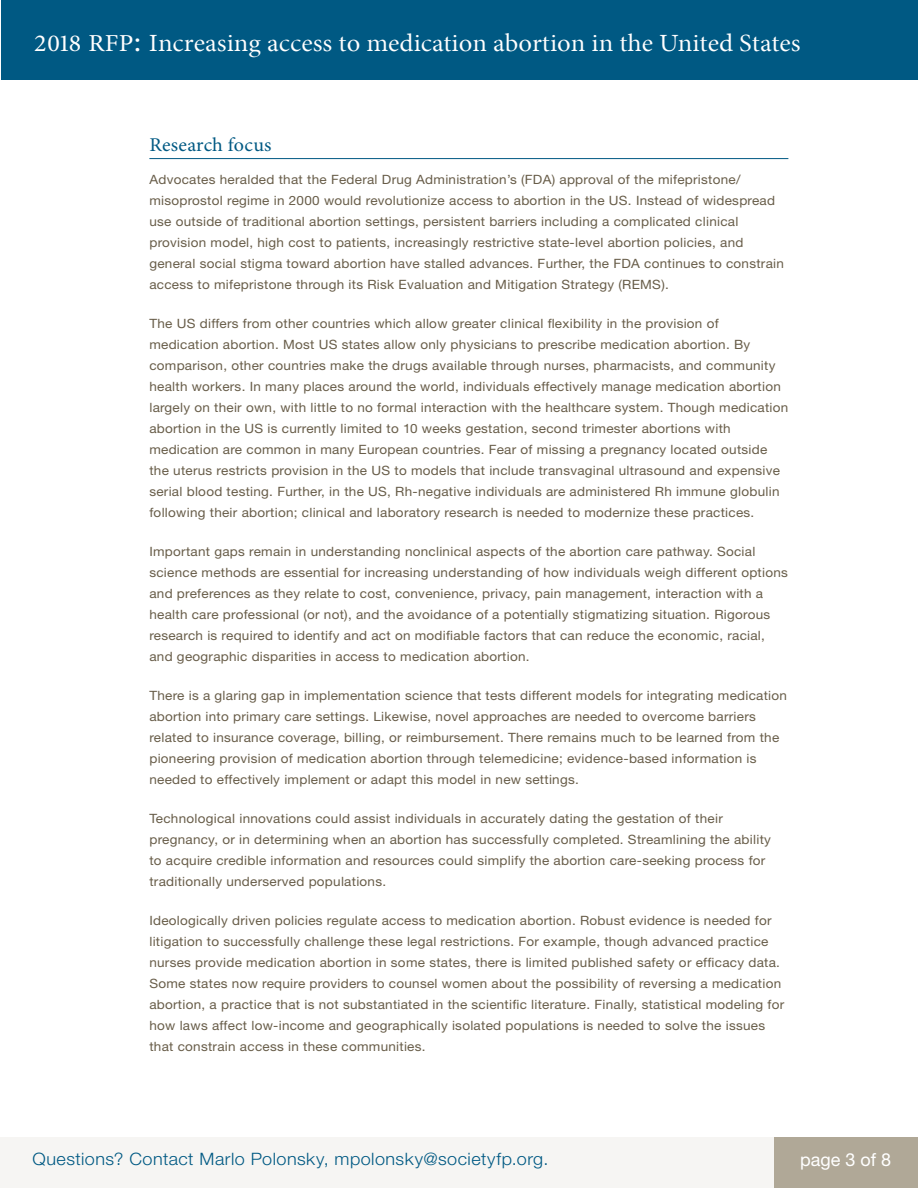
<style>
.page{position:relative;width:918px;height:1188px;background:#fff}
.page>*{position:absolute;margin:0;border:0;box-sizing:border-box;transform-origin:0 0}
.t1{font:300 25.05px "Minion Pro";color:#fff;scale:1.06 1}
.subhead{font:19.5px "Minion Pro";letter-spacing:.01em;color:#005983}
.t2{font:18px "Helvetica Neue";color:#fff}
.t3{font:300 17.1px "Helvetica Neue";letter-spacing:.025em;color:#005983;scale:1.05 1}
.text_2{font:12.9px/21px "Helvetica Neue";letter-spacing:.02em;color:#685d49;scale:1.05 1}
.text{font:12.9px/21px "Helvetica Neue";letter-spacing:.02em;color:#685d49;scale:1.05 1}
.s1{font-weight:400;font-size:24.45px}
.s2{font-weight:400;font-size:30.75px}
</style>
<div class="page">
<div style="left:1px;top:0;width:917px;height:79px;background:#005983"></div>
<hr style="left:149px;top:158px;width:639px;height:1px;background:#005983">
<div style="left:0;top:1138px;width:774px;height:50px;background:#f6f5f3"></div>
<div style="left:774px;top:1138px;width:144px;height:50px;background:#b0a897"></div>
<h1 class="t1" style="left:34px;top:26px;width:724px"><span class="s1">2018 RFP</span><span class="s2">:</span> Increasing access to medication abortion in the United States</h1>
<p class="subhead" style="left:149px;top:132px;width:124px">Research focus</p>
<p class="text" style="left:149px;top:169px;width:606px">Advocates heralded that the Federal Drug Administration’s (FDA) approval of the mifepristone/ misoprostol regime in 2000 would revolutionize access to abortion in the US. Instead of widespread use outside of traditional abortion settings, persistent barriers including a complicated clinical provision model, high cost to patients, increasingly restrictive state-level abortion policies, and general social stigma toward abortion have stalled advances. Further, the FDA continues to constrain access to mifepristone through its Risk Evaluation and Mitigation Strategy (REMS).</p>
<p class="text_2" style="left:149px;top:313px;width:610px">The US differs from other countries which allow greater clinical flexibility in the provision of medication abortion. Most US states allow only physicians to prescribe medication abortion. By comparison, other countries make the drugs available through nurses, pharmacists, and community health workers. In many places around the world, individuals effectively manage medication abortion largely on their own, with little to no formal interaction with the healthcare system. Though medication abortion in the US is currently limited to 10 weeks gestation, second trimester abortions with medication are common in many European countries. Fear of missing a pregnancy located outside the uterus restricts provision in the US to models that include transvaginal ultrasound and expensive serial blood testing. Further, in the US, Rh-negative individuals are administered Rh immune globulin following their abortion; clinical and laboratory research is needed to modernize these practices.</p>
<p class="text_2" style="left:149px;top:541px;width:610px">Important gaps remain in understanding nonclinical aspects of the abortion care pathway. Social science methods are essential for increasing understanding of how individuals weigh different options and preferences as they relate to cost, convenience, privacy, pain management, interaction with a health care professional (or not), and the avoidance of a potentially stigmatizing situation. Rigorous research is required to identify and act on modifiable factors that can reduce the economic, racial, and geographic disparities in access to medication abortion.</p>
<p class="text_2" style="left:149px;top:685px;width:609px">There is a glaring gap in implementation science that tests different models for integrating medication abortion into primary care settings. Likewise, novel approaches are needed to overcome barriers related to insurance coverage, billing, or reimbursement. There remains much to be learned from the pioneering provision of medication abortion through telemedicine; evidence-based information is needed to effectively implement or adapt this model in new settings.</p>
<p class="text_2" style="left:149px;top:808px;width:593px">Technological innovations could assist individuals in accurately dating the gestation of their pregnancy, or in determining when an abortion has successfully completed. Streamlining the ability to acquire credible information and resources could simplify the abortion care-seeking process for traditionally underserved populations.</p>
<p class="text_2" style="left:149px;top:910px;width:606px">Ideologically driven policies regulate access to medication abortion. Robust evidence is needed for litigation to successfully challenge these legal restrictions. For example, though advanced practice nurses provide medication abortion in some states, there is limited published safety or efficacy data.<br>Some states now require providers to counsel women about the possibility of reversing a medication abortion, a practice that is not substantiated in the scientific literature. Finally, statistical modeling for how laws affect low-income and geographically isolated populations is needed to solve the issues that constrain access in these communities.</p>
<h3 class="t3" style="left:32px;top:1149px;width:493px">Questions? Contact Marlo Polonsky, mpolonsky@societyfp.org.</h3>
<h3 class="t2" style="left:800px;top:1149px;width:93px">page 3 of 8</h3>
</div>
